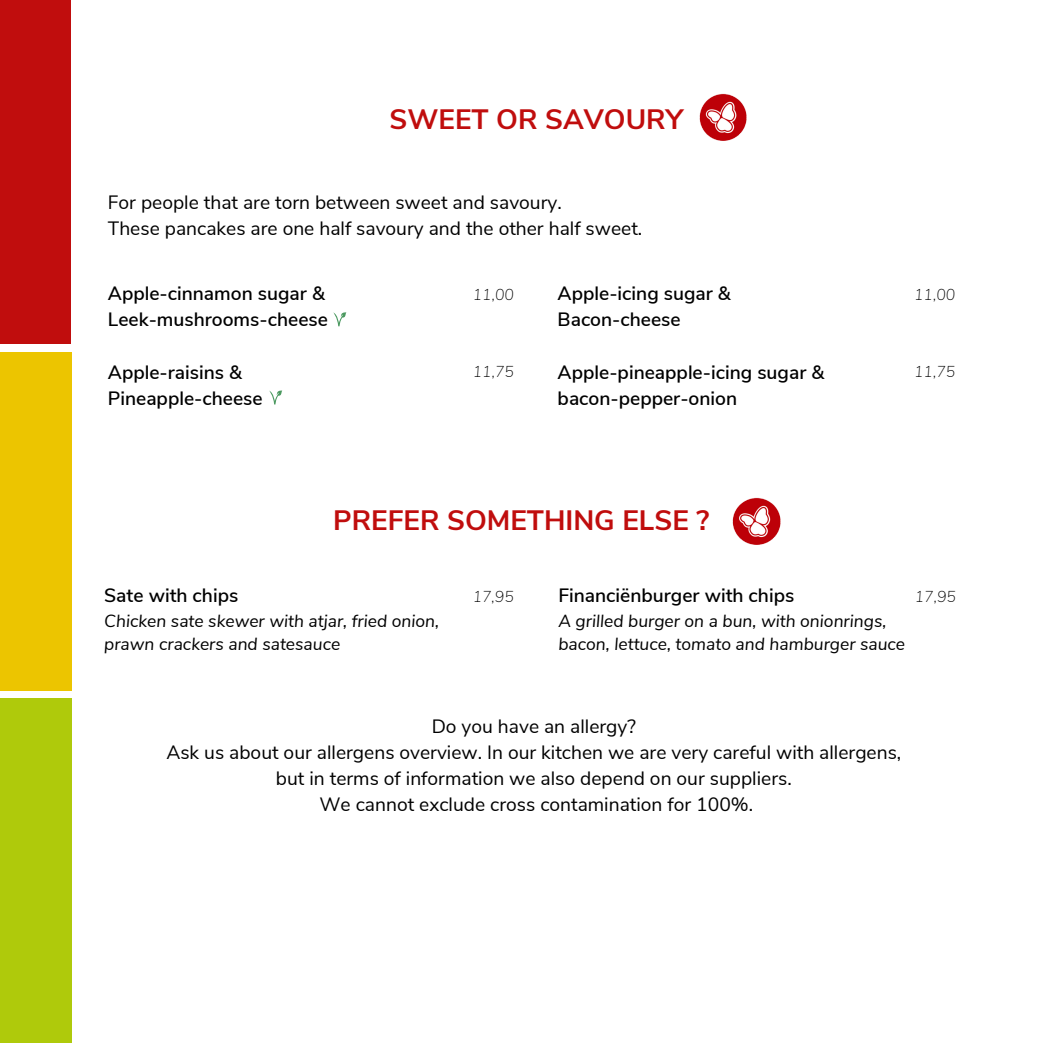
<style>
.page{position:relative;width:1042px;height:1043px;background:#fff}
.page>*{position:absolute;margin:0;border:0;box-sizing:border-box;transform-origin:0 0}
.t1{font:700 28px "Nunito Sans";color:#c00d0d}
.t2{font:19.25px "Nunito Sans";color:#000}
.t3{font:600 19.25px "Nunito Sans";color:#000}
.t4{font:italic 17.5px "Nunito Sans";color:#000}
.t5{font:italic 200 15.75px "Nunito Sans";color:#000}
</style>
<div class="page">
<div style="left:0;top:0;width:71px;height:344px;background:#c00d0d"></div>
<div style="left:0;top:352px;width:72px;height:338px;background:#ecc500"></div>
<div style="left:0;top:697px;width:72px;height:345px;background:#afca0b"></div>
<img style="left:699px;top:93px;width:48px;height:48px">
<img style="left:732px;top:497px;width:49px;height:48px">
<svg style="left:333px;top:312px;width:13px;height:14px"></svg>
<svg style="left:269px;top:390px;width:13px;height:14px"></svg>
<p class="t1" style="left:389px;top:100px;width:295px">SWEET OR SAVOURY</p>
<p class="t2" style="left:108px;top:189px;width:455px">For people that are torn between sweet and savoury.</p>
<p class="t2" style="left:108px;top:216px;width:536px">These pancakes are one half savoury and the other half sweet.</p>
<p class="t3" style="left:108px;top:280px;width:218px">Apple-cinnamon sugar &amp;</p>
<p class="t3" style="left:108px;top:307px;width:221px">Leek-mushrooms-cheese</p>
<p class="t3" style="left:108px;top:359px;width:136px">Apple-raisins &amp;</p>
<p class="t3" style="left:108px;top:385px;width:156px">Pineapple-cheese</p>
<p class="t5" style="left:472px;top:284px;width:43px">11,00</p>
<p class="t5" style="left:472px;top:361px;width:43px">11,75</p>
<p class="t3" style="left:557px;top:280px;width:175px">Apple-icing sugar &amp;</p>
<p class="t3" style="left:557px;top:307px;width:124px">Bacon-cheese</p>
<p class="t3" style="left:557px;top:359px;width:268px">Apple-pineapple-icing sugar &amp;</p>
<p class="t3" style="left:557px;top:385px;width:181px">bacon-pepper-onion</p>
<p class="t1" style="left:333px;top:501px;width:377px">PREFER SOMETHING ELSE ?</p>
<p class="t5" style="left:913px;top:284px;width:43px">11,00</p>
<p class="t5" style="left:913px;top:361px;width:43px">11,75</p>
<p class="t3" style="left:104px;top:582px;width:135px">Sate with chips</p>
<p class="t4" style="left:104px;top:608px;width:336px">Chicken sate skewer with atjar, fried onion,</p>
<p class="t4" style="left:104px;top:632px;width:237px">prawn crackers and satesauce</p>
<p class="t3" style="left:558px;top:582px;width:237px">Financiënburger with chips</p>
<p class="t4" style="left:558px;top:608px;width:329px">A grilled burger on a bun, with onionrings,</p>
<p class="t4" style="left:558px;top:632px;width:348px">bacon, lettuce, tomato and hamburger sauce</p>
<p class="t5" style="left:472px;top:586px;width:43px">17,95</p>
<p class="t5" style="left:914px;top:586px;width:43px">17,95</p>
<p class="t2" style="left:431px;top:712px;width:206px">Do you have an allergy?</p>
<p class="t2" style="left:166px;top:739px;width:736px">Ask us about our allergens overview. In our kitchen we are very careful with allergens,</p>
<p class="t2" style="left:276px;top:765px;width:517px">but in terms of information we also depend on our suppliers.</p>
<p class="t2" style="left:319px;top:791px;width:435px">We cannot exclude cross contamination for 100%.</p>
</div>
